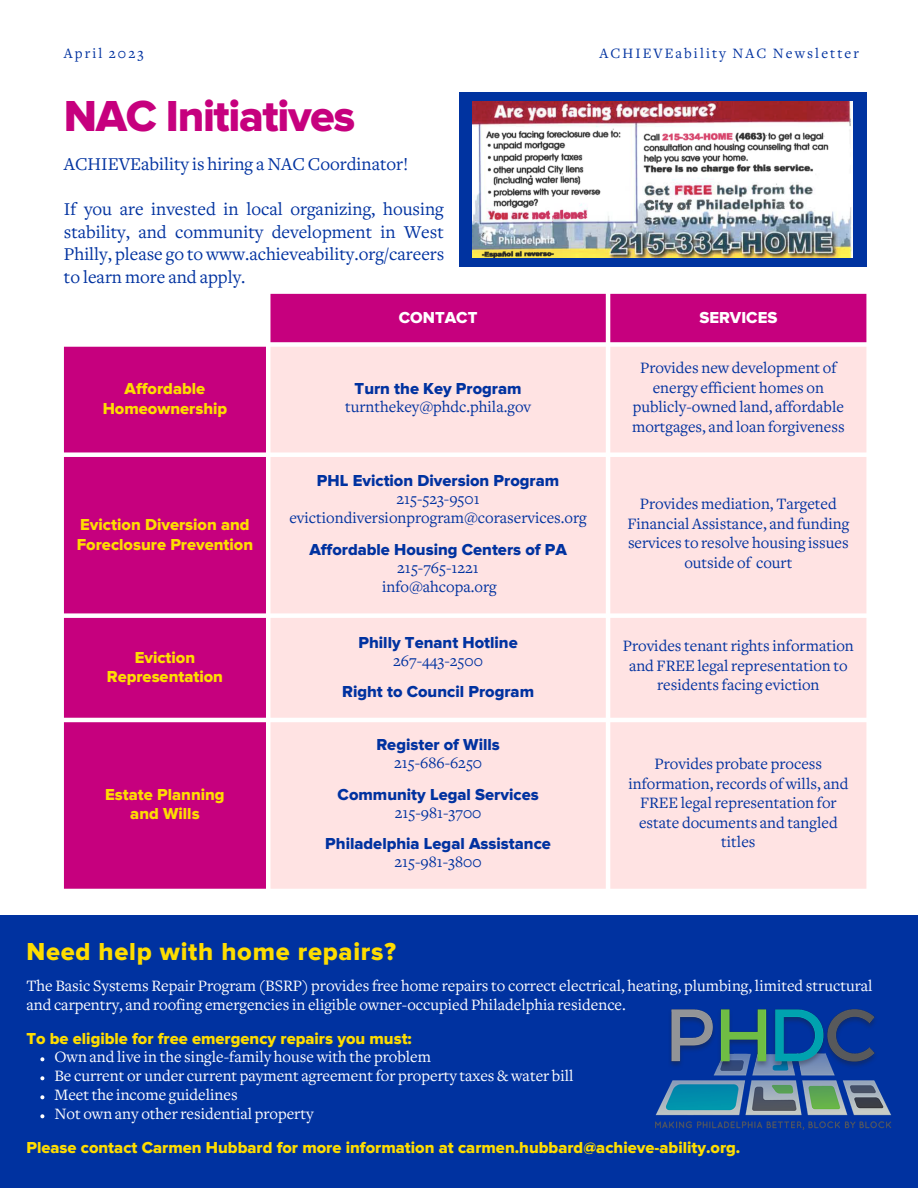
<style>
.page{position:relative;width:918px;height:1188px;background:#fff}
.page>*{position:absolute;margin:0;border:0;box-sizing:border-box;transform-origin:0 0}
.t1{font:45px "Proxima Nova Extrabld";letter-spacing:-.03em;color:#c6007e}
.t2{font:25.5px "Proxima Nova Extrabld";letter-spacing:.03em;color:#fedd00}
.t3{font:18.75px/22.5px "Freight Text";color:#0032a0;text-align:justify}
.t4{font:16.5px/19.5px "Freight Text";color:#0032a0;text-align:center}
.t5{font:16.5px/19px "Freight Text";color:#fff}
.t6{font:16.5px/19.5px "Proxima Nova Extrabld";color:#fedd00;text-align:center}
.t7{font:16.5px "Proxima Nova Extrabld";color:#0032a0}
.t8{font:16.5px "Proxima Nova Extrabld";color:#fff}
.t9{font:14.85px "Freight Text";letter-spacing:.14em;color:#0032a0}
</style>
<div class="page">
<svg style="left:64px;top:294px;width:802px;height:595px;background:#cc1f8d"></svg>
<div style="left:270px;top:347px;width:596px;height:542px;background:#ffe3e3"></div>
<div style="left:0;top:915px;width:918px;height:273px;background:#0032a0"></div>
<svg style="left:40px;top:1057px;width:4px;height:4px"></svg>
<svg style="left:40px;top:1076px;width:4px;height:4px"></svg>
<svg style="left:40px;top:1095px;width:4px;height:4px"></svg>
<svg style="left:40px;top:1114px;width:4px;height:4px"></svg>
<img style="left:655px;top:1009px;width:237px;height:121px">
<div style="left:459px;top:92px;width:407px;height:174px;background:#0033a0"></div>
<img style="left:472px;top:101px;width:381px;height:157px">
<p class="t9" style="left:64px;top:48px;width:81px">April 2023</p>
<h1 class="t1" style="left:64px;top:96px;width:293px">NAC Initiatives</h1>
<p class="t3" style="left:64px;top:155px;width:346px">ACHIEVEability is hiring a NAC Coordinator!</p>
<p class="t3" style="left:64px;top:200px;width:382px">If you are invested in local organizing, housing stability, and community development in West Philly, please go to www.achieveability.org/careers to learn more and apply.</p>
<p class="t9" style="left:600px;top:48px;width:261px">ACHIEVEability NAC Newsletter</p>
<p class="t8" style="left:399px;top:310px;width:80px">CONTACT</p>
<p class="t8" style="left:699px;top:310px;width:80px">SERVICES</p>
<p class="t6" style="left:103px;top:380px;width:126px">Affordable<br>Homeownership</p>
<p class="t7" style="left:355px;top:381px;width:169px">Turn the Key Program</p>
<p class="t4" style="left:345px;top:399px;width:188px">turnthekey@phdc.phila.gov</p>
<p class="t6" style="left:77px;top:516px;width:178px;text-align:left">Eviction Diversion and<br>Foreclosure Prevention</p>
<p class="t6" style="left:107px;top:648px;width:118px">Eviction<br>Representation</p>
<p class="t6" style="left:105px;top:785px;width:121px">Estate Planning and Wills</p>
<p class="t7" style="left:317px;top:473px;width:244px">PHL Eviction Diversion Program</p>
<p class="t4" style="left:289px;top:490px;width:299px">215-523-9501 evictiondiversionprogram@coraservices.org</p>
<p class="t7" style="left:309px;top:542px;width:259px">Affordable Housing Centers of PA</p>
<p class="t4" style="left:382px;top:559px;width:116px">215-765-1221 info@ahcopa.org</p>
<p class="t7" style="left:359px;top:635px;width:161px">Philly Tenant Hotline</p>
<p class="t4" style="left:393px;top:652px;width:91px">267-443-2500</p>
<p class="t7" style="left:342px;top:684px;width:194px">Right to Council Program</p>
<p class="t7" style="left:376px;top:737px;width:125px">Register of Wills</p>
<p class="t4" style="left:394px;top:755px;width:90px">215-686-6250</p>
<p class="t7" style="left:338px;top:787px;width:203px">Community Legal Services</p>
<p class="t4" style="left:395px;top:804px;width:88px">215-981-3700</p>
<p class="t7" style="left:325px;top:836px;width:227px">Philadelphia Legal Assistance</p>
<p class="t4" style="left:395px;top:854px;width:89px">215-981-3800</p>
<h2 class="t2" style="left:26px;top:939px;width:371px">Need help with home repairs?</h2>
<p class="t4" style="left:632px;top:360px;width:214px">Provides new development of energy efficient homes on publicly-owned land, affordable mortgages, and loan forgiveness</p>
<p class="t4" style="left:627px;top:496px;width:224px">Provides mediation, Targeted<br>Financial Assistance, and funding services to resolve housing issues outside of court</p>
<p class="t4" style="left:623px;top:638px;width:233px">Provides tenant rights information and FREE legal representation to residents facing eviction</p>
<p class="t4" style="left:628px;top:756px;width:222px">Provides probate process information, records ofwills, and<br>FREE legal representation for estate documents and tangled titles</p>
<p class="t5" style="left:26px;top:978px;width:848px">The Basic Systems Repair Program (BSRP) provides free home repairs to correct electrical, heating, plumbing, limited structural and carpentry, and roofing emergencies in eligible owner-occupied Philadelphia residence.</p>
<p class="t6" style="left:26px;top:1030px;width:387px">To be eligible for free emergency repairs you must:</p>
<p class="t5" style="left:54px;top:1049px;width:521px">Own and live in the single-family house with the problem<br>Be current or under current payment agreement for property taxes &amp; water bill Meet the income guidelines<br>Not own any other residential property</p>
<p class="t6" style="left:26px;top:1139px;width:716px">Please contact Carmen Hubbard for more information at carmen.hubbard@achieve-ability.org.</p>
</div>
